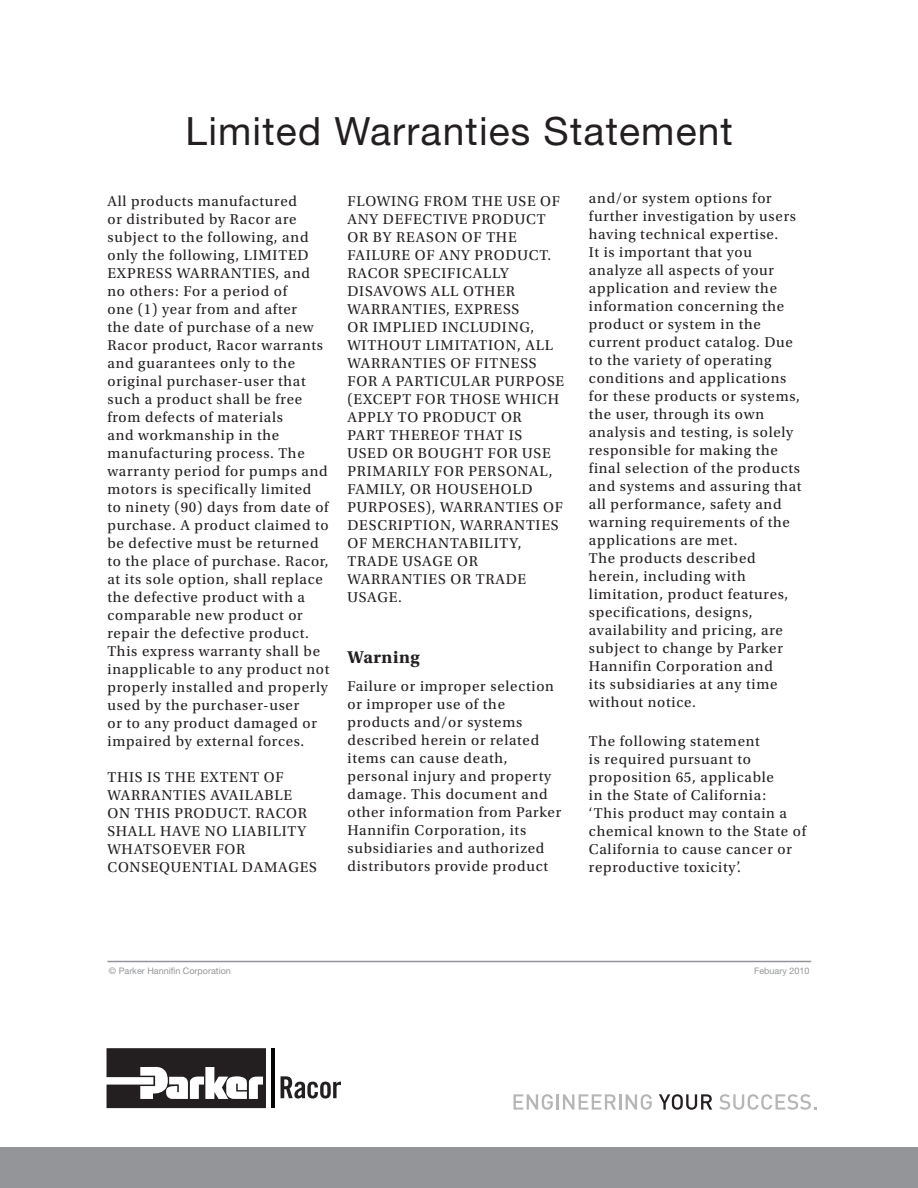
<style>
.page{position:relative;width:918px;height:1188px;background:#fff}
.page>*{position:absolute;margin:0;border:0;box-sizing:border-box;transform-origin:0 0}
.t1{font:39px "Helvetica Neue LT Std";letter-spacing:.03em;color:#231f20}
.t2{font:700 18px "Utopia Std";letter-spacing:.03em;color:#231f20}
.t3{font:15px/18px "Utopia Std";letter-spacing:.05em;color:#231f20}
.t4{font:9px "Helvetica Neue LT Std";color:#939598}
</style>
<div class="page">
<div style="left:0;top:1148px;width:918px;height:40px;background:#939598"></div>
<svg style="left:514px;top:1094px;width:39px;height:16px"></svg>
<hr style="left:556px;top:1094px;width:3px;height:16px;background:#b6b6b6">
<svg style="left:563px;top:1094px;width:89px;height:16px"></svg>
<svg style="left:659px;top:1094px;width:53px;height:16px"></svg>
<svg style="left:719px;top:1094px;width:98px;height:16px"></svg>
<hr style="left:107px;top:961px;width:704px;height:1px;background:#939598">
<svg style="left:107px;top:1048px;width:159px;height:60px"></svg>
<hr style="left:272px;top:1048px;width:3px;height:60px;background:#040503">
<svg style="left:281px;top:1076px;width:60px;height:23px"></svg>
<p class="t1" style="left:186px;top:108px;width:549px">Limited Warranties Statement</p>
<p class="t3" style="left:107px;top:192px;width:223px">All products manufactured<br>or distributed by Racor are subject to the following, and only the following, LIMITED<br>EXPRESS WARRANTIES, and no others: For a period of<br>one (1) year from and after<br>the date of purchase of a new<br>Racor product, Racor warrants and guarantees only to the original purchaser-user that such a product shall be free from defects of materials<br>and workmanship in the manufacturing process. The warranty period for pumps and motors is specifically limited<br>to ninety (90) days from date of purchase. A product claimed to be defective must be returned to the place of purchase. Racor, at its sole option, shall replace the defective product with a comparable new product or repair the defective product.<br>This express warranty shall be inapplicable to any product not properly installed and properly used by the purchaser-user<br>or to any product damaged or impaired by external forces.</p>
<p class="t3" style="left:107px;top:768px;width:211px">THIS IS THE EXTENT OF<br>WARRANTIES AVAILABLE<br>ON THIS PRODUCT. RACOR<br>SHALL HAVE NO LIABILITY<br>WHATSOEVER FOR<br>CONSEQUENTIAL DAMAGES</p>
<p class="t3" style="left:347px;top:192px;width:218px">FLOWING FROM THE USE OF<br>ANY DEFECTIVE PRODUCT<br>OR BY REASON OF THE<br>FAILURE OF ANY PRODUCT.<br>RACOR SPECIFICALLY<br>DISAVOWS ALL OTHER<br>WARRANTIES, EXPRESS<br>OR IMPLIED INCLUDING,<br>WITHOUT LIMITATION, ALL<br>WARRANTIES OF FITNESS<br>FOR A PARTICULAR PURPOSE (EXCEPT FOR THOSE WHICH<br>APPLY TO PRODUCT OR<br>PART THEREOF THAT IS<br>USED OR BOUGHT FOR USE<br>PRIMARILY FOR PERSONAL,<br>FAMILY, OR HOUSEHOLD<br>PURPOSES), WARRANTIES OF<br>DESCRIPTION, WARRANTIES<br>OF MERCHANTABILITY,<br>TRADE USAGE OR<br>WARRANTIES OR TRADE<br>USAGE.</p>
<p class="t2" style="left:347px;top:646px;width:74px">Warning</p>
<p class="t3" style="left:347px;top:678px;width:215px">Failure or improper selection or improper use of the products and/or systems described herein or related items can cause death, personal injury and property damage. This document and other information from Parker<br>Hannifin Corporation, its subsidiaries and authorized distributors provide product</p>
<p class="t3" style="left:589px;top:189px;width:214px">and/or system options for further investigation by users having technical expertise.<br>It is important that you analyze all aspects of your application and review the information concerning the product or system in the current product catalog. Due to the variety of operating conditions and applications for these products or systems, the user, through its own analysis and testing, is solely responsible for making the final selection of the products and systems and assuring that all performance, safety and warning requirements of the applications are met.<br>The products described herein, including with limitation, product features, specifications, designs, availability and pricing, are subject to change by Parker<br>Hannifin Corporation and<br>its subsidiaries at any time without notice.</p>
<p class="t3" style="left:589px;top:733px;width:219px">The following statement<br>is required pursuant to proposition 65, applicable<br>in the State of California:<br>‘This product may contain a chemical known to the State of<br>California to cause cancer or reproductive toxicity’.</p>
<p class="t4" style="left:109px;top:966px;width:123px">© Parker Hannifin Corporation</p>
<p class="t4" style="left:754px;top:966px;width:57px">Febuary 2010</p>
</div>
